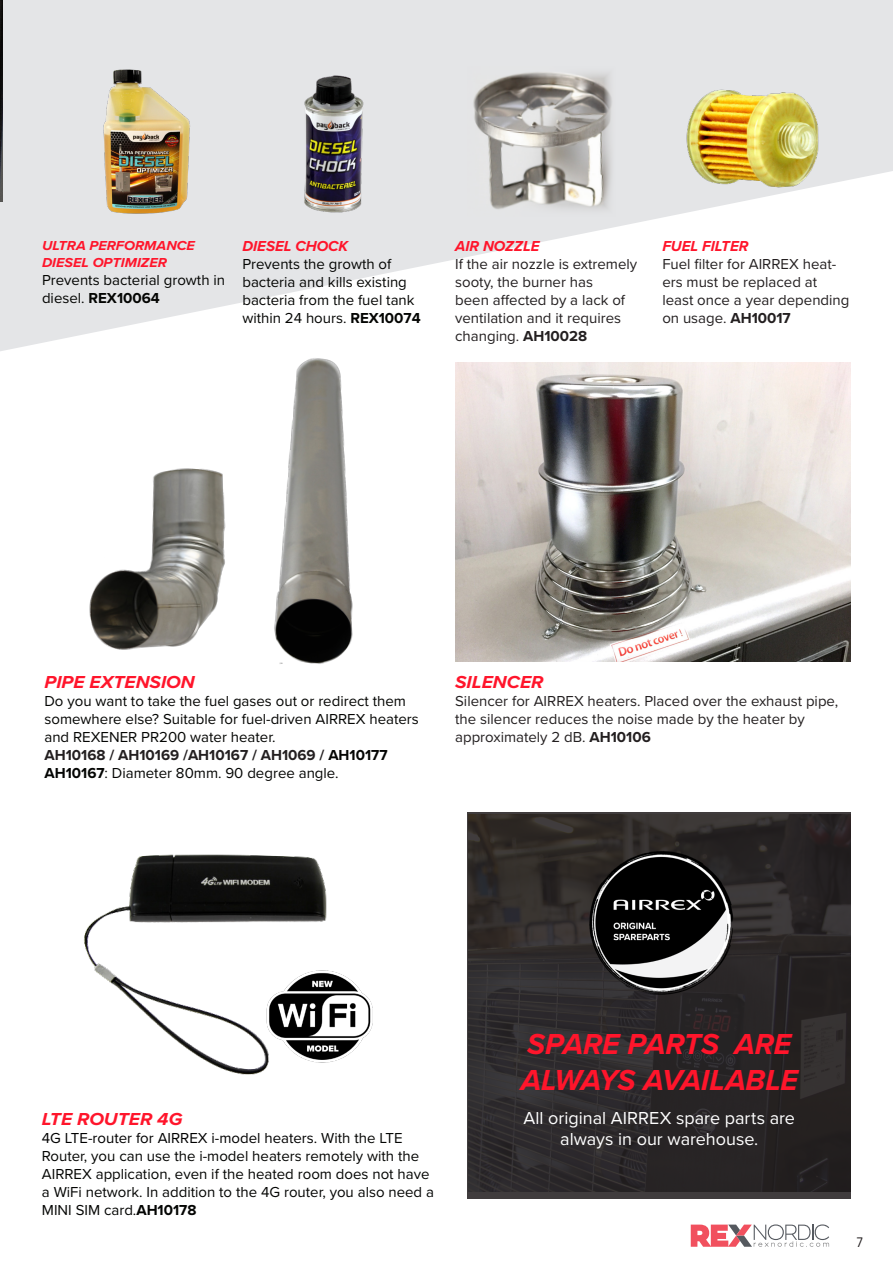
<style>
.page{position:relative;width:893px;height:1263px;background:#fff}
.page>*{position:absolute;margin:0;border:0;box-sizing:border-box;transform-origin:0 0}
.t1{font:italic 700 30px/36px "Proxima Nova";letter-spacing:-.01em;color:#ff152b}
.t2{font:18px/21.6px "Proxima Nova";color:#fff;text-align:center}
.t3{font:italic 700 18px "Proxima Nova";color:#ff152b;scale:1.06 1}
.t4{font:15px/18px "Proxima Nova";color:#040503}
.t5{font:15px/18px "Proxima Nova";color:#231f20}
.t6{font:italic 700 15px "Proxima Nova";color:#ff152b}
.t7{font:300 15px "Paralucent Cond";color:#231f20}
.t8{font:italic 700 13.5px/16.2px "Proxima Nova";color:#ff152b;scale:1.06 1}
.s1{font-weight:700}
.s2{font-weight:700;color:#231f20}
.s3{color:#000}
</style>
<div class="page">
<svg style="left:691px;top:1224px;width:138px;height:23px"></svg>
<svg style="left:0;top:0;width:893px;height:351px;fill:#e4e5e7"></svg>
<img style="left:0;top:0;width:3px;height:202px">
<img style="left:455px;top:362px;width:396px;height:300px">
<img style="left:74px;top:62px;width:152px;height:159px">
<img style="left:286px;top:48px;width:119px;height:188px">
<svg style="left:468px;top:812px;width:383px;height:387px;background:#2d292a"></svg>
<img style="left:583px;top:836px;width:153px;height:173px">
<img style="left:673px;top:77px;width:160px;height:129px">
<img style="left:466px;top:66px;width:150px;height:151px">
<img style="left:89px;top:468px;width:137px;height:182px">
<img style="left:274px;top:358px;width:79px;height:306px">
<img style="left:84px;top:854px;width:289px;height:221px">
<p class="t8" style="left:42px;top:237px;width:146px">ULTRA PERFORMANCE<br>DIESEL OPTIMIZER</p>
<p class="t4" style="left:42px;top:270px;width:185px">Prevents bacterial growth in diesel. <span class="s1">REX10064</span></p>
<p class="t6" style="left:242px;top:234px;width:107px">DIESEL CHOCK</p>
<p class="t4" style="left:242px;top:254px;width:180px">Prevents the growth of bacteria and kills existing bacteria from the fuel tank within 24 hours. <span class="s1">REX10074</span></p>
<p class="t6" style="left:455px;top:234px;width:86px">AIR NOZZLE</p>
<p class="t5" style="left:455px;top:254px;width:184px">If the air nozzle is extremely sooty, the burner has<br>been affected by a lack of ventilation and it requires changing. <span class="s1">AH10028</span></p>
<p class="t6" style="left:662px;top:234px;width:88px">FUEL FILTER</p>
<p class="t5" style="left:662px;top:254px;width:189px">Fuel filter for AIRREX heat&shy;ers must be replaced at least once a year depending on usage. <span class="s1">AH10017</span></p>
<p class="t3" style="left:44px;top:669px;width:143px">PIPE EXTENSION</p>
<p class="t4" style="left:44px;top:692px;width:376px">Do you want to take the fuel gases out or redirect them somewhere else? Suitable for fuel-driven AIRREX heaters and REXENER PR200 water heater.<br><span class="s2">AH10168 / AH10169 /AH10167 / AH1069 /</span> <span class="s1">AH10177<br>AH10167</span>: Diameter 80mm. 90 degree angle.</p>
<p class="t3" style="left:455px;top:669px;width:85px">SILENCER</p>
<p class="t5" style="left:455px;top:692px;width:385px">Silencer for AIRREX heaters. Placed over the exhaust pipe, the silencer reduces the noise made by the heater by approximately 2 dB. <span class="s1">AH10106</span></p>
<p class="t3" style="left:42px;top:1106px;width:134px">LTE ROUTER 4G</p>
<p class="t4" style="left:42px;top:1129px;width:394px"><span class="s3">4G LTE-router for AIRREX i-model heaters.</span> With the LTE Router, you can use the i-model heaters remotely with the AIRREX application, even if the heated room does not have a WiFi network. In addition to the 4G router, you also need a MINI SIM card.<span class="s1">AH10178</span></p>
<h1 class="t1" style="left:521px;top:1025px;width:279px">SPARE PARTS ARE<br>ALWAYS AVAILABLE</h1>
<p class="t2" style="left:524px;top:1106px;width:273px">All original AIRREX spare parts are always in our warehouse.</p>
<p class="t7" style="left:857px;top:1233px;width:7px">7</p>
</div>
